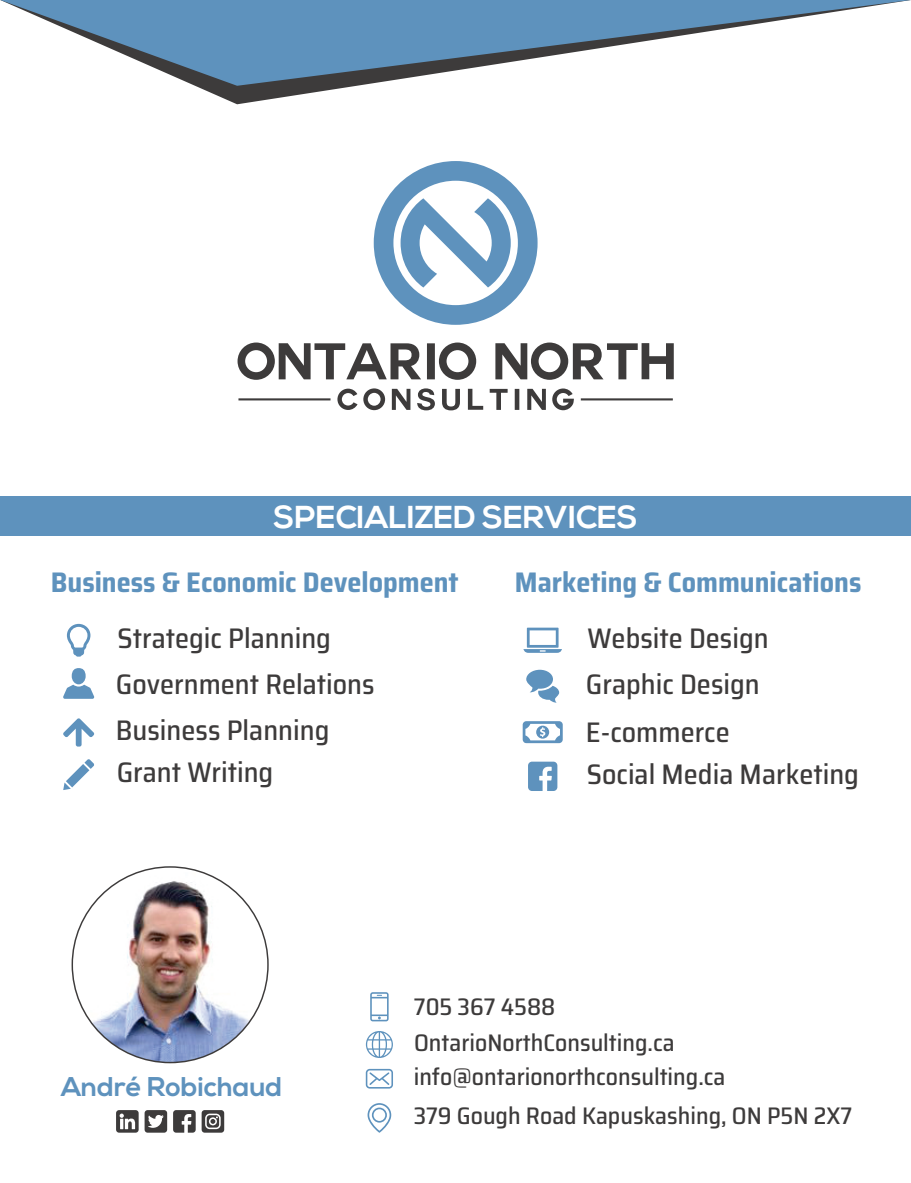
<style>
.page{position:relative;width:911px;height:1183px;background:#fff}
.page>*{position:absolute;margin:0;border:0;box-sizing:border-box;transform-origin:0 0}
.t1{font:700 31.8px "Nexa";color:#fff}
.t2{font:500 semi-condensed 28.2px/42.3px "Saira";color:#3d3b3b}
.t3{font:700 semi-condensed 28.2px "Saira";color:#5e92bd}
.t4{font:700 27px "Nexa";color:#5e92bd}
.t5{font:500 semi-condensed 24px/35.1px "Saira";color:#3d3b3b}
</style>
<div class="page">
<svg style="left:196px;top:86px;width:159px;height:18px"></svg>
<svg style="left:0;top:0;width:910px;height:86px;fill:#5e92bd"></svg>
<svg style="left:522px;top:721px;width:40px;height:22px"></svg>
<svg style="left:528px;top:761px;width:29px;height:30px"></svg>
<svg style="left:523px;top:627px;width:38px;height:26px"></svg>
<svg style="left:526px;top:669px;width:33px;height:33px"></svg>
<svg style="left:63px;top:759px;width:31px;height:31px"></svg>
<svg style="left:63px;top:718px;width:31px;height:28px"></svg>
<svg style="left:63px;top:668px;width:31px;height:30px"></svg>
<svg style="left:67px;top:624px;width:23px;height:32px"></svg>
<div style="left:0;top:496px;width:910px;height:40px;background:#5e92bd"></div>
<svg style="left:373px;top:161px;width:164px;height:164px"></svg>
<svg style="left:237px;top:342px;width:239px;height:38px"></svg>
<svg style="left:495px;top:342px;width:178px;height:38px"></svg>
<svg style="left:337px;top:388px;width:236px;height:22px"></svg>
<hr style="left:238px;top:398px;width:92px;height:2px;background:#3d3b3b">
<hr style="left:580px;top:398px;width:92px;height:2px;background:#3d3b3b">
<img style="left:73px;top:867px;width:194px;height:194px;border-radius:97px">
<svg style="left:173px;top:1110px;width:51px;height:22px"></svg>
<svg style="left:116px;top:1110px;width:51px;height:22px"></svg>
<svg style="left:370px;top:992px;width:18px;height:29px"></svg>
<svg style="left:366px;top:1031px;width:27px;height:26px"></svg>
<svg style="left:367px;top:1103px;width:24px;height:29px"></svg>
<svg style="left:365px;top:1068px;width:28px;height:20px"></svg>
<p class="t1" style="left:273px;top:498px;width:365px">SPECIALIZED SERVICES</p>
<p class="t3" style="left:51px;top:561px;width:409px">Business &amp; Economic Development</p>
<p class="t2" style="left:116px;top:614px;width:260px;line-height:45.9px">Strategic Planning<br>Government Relations</p>
<p class="t2" style="left:116px;top:708px;width:215px">Business Planning<br>Grant Writing</p>
<p class="t3" style="left:514px;top:561px;width:348px">Marketing &amp; Communications</p>
<p class="t2" style="left:586px;top:614px;width:184px;line-height:45.9px">Website Design<br>Graphic Design</p>
<p class="t2" style="left:586px;top:710px;width:274px">E-commerce<br>Social Media Marketing</p>
<p class="t4" style="left:61px;top:1070px;width:223px">André Robichaud</p>
<p class="t5" style="left:413px;top:988px;width:313px">705 367 4588<br>OntarioNorthConsulting.ca info@ontarionorthconsulting.ca</p>
<p class="t5" style="left:413px;top:1098px;width:440px">379 Gough Road Kapuskashing, ON P5N 2X7</p>
</div>
